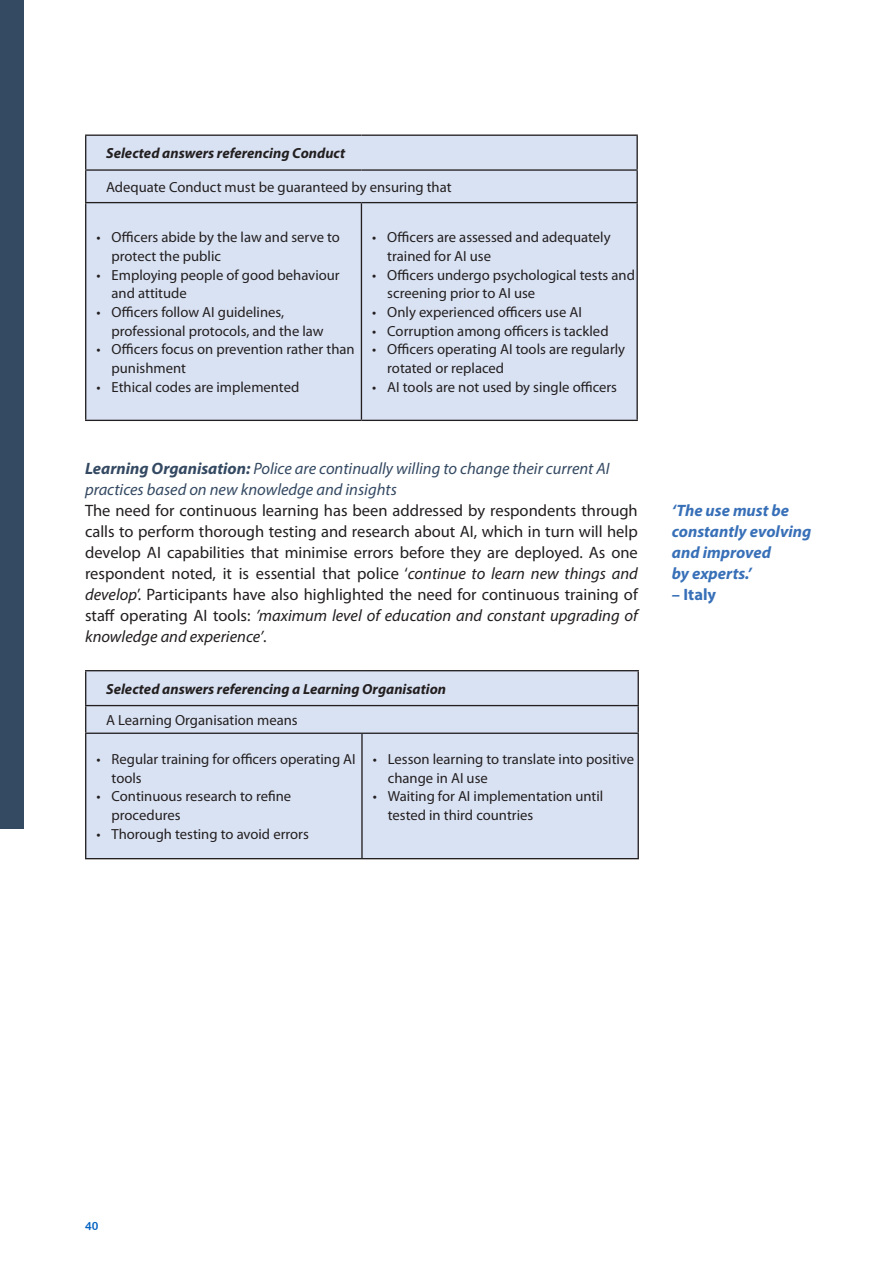
<style>
.page{position:relative;width:893px;height:1263px;background:#fff}
.page>*{position:absolute;margin:0;border:0;box-sizing:border-box;transform-origin:0 0}
.Normal{font:16.5px/21px "Myriad Pro";color:#231f20;text-align:justify}
.Normal-2{font:italic 16.5px "Myriad Pro";color:#344962}
.TOC_Heading{font:italic 700 16.5px/21px "Myriad Pro";color:#3870b8}
.TOC_Heading-2{font:700 16.5px "Myriad Pro";color:#3870b8}
.table_header{font:14.7px/18.6px "Myriad Pro";color:#231f20}
.table_header-2{font:italic 700 14.7px "Myriad Pro";color:#231f20}
.t1{font:11.25px "Arial Rounded MT Bold";color:#0563c1}
.s1{font-weight:700}
.s2{font-style:italic}
</style>
<div class="page">
<div style="left:0;top:0;width:23px;height:829px;background:#344962"></div>
<div style="left:86px;top:136px;width:550px;height:284px;background:#d9e2f3"></div>
<hr style="left:85px;top:134px;width:276px;height:2px;background:#231f20">
<hr style="left:85px;top:136px;width:1px;height:33px;background:#231f20">
<hr style="left:361px;top:134px;width:277px;height:2px;background:#231f20">
<hr style="left:636px;top:136px;width:2px;height:33px;background:#231f20">
<hr style="left:85px;top:169px;width:276px;height:2px;background:#231f20">
<hr style="left:85px;top:171px;width:1px;height:31px;background:#231f20">
<hr style="left:361px;top:169px;width:277px;height:2px;background:#231f20">
<hr style="left:636px;top:171px;width:2px;height:31px;background:#231f20">
<hr style="left:85px;top:202px;width:276px;height:1px;background:#231f20">
<hr style="left:85px;top:203px;width:1px;height:217px;background:#231f20">
<hr style="left:361px;top:202px;width:277px;height:1px;background:#231f20">
<hr style="left:361px;top:203px;width:1px;height:217px;background:#231f20">
<hr style="left:636px;top:203px;width:2px;height:217px;background:#231f20">
<hr style="left:85px;top:420px;width:276px;height:1px;background:#231f20">
<hr style="left:361px;top:420px;width:277px;height:1px;background:#231f20">
<div style="left:86px;top:671px;width:552px;height:187px;background:#d9e2f3"></div>
<hr style="left:85px;top:670px;width:277px;height:1px;background:#231f20">
<hr style="left:85px;top:671px;width:1px;height:34px;background:#231f20">
<hr style="left:362px;top:670px;width:277px;height:1px;background:#231f20">
<hr style="left:638px;top:671px;width:1px;height:34px;background:#231f20">
<hr style="left:85px;top:705px;width:277px;height:1px;background:#231f20">
<svg style="left:85px;top:706px;width:1px;height:26px"></svg>
<hr style="left:362px;top:705px;width:277px;height:1px;background:#231f20">
<svg style="left:638px;top:706px;width:1px;height:26px"></svg>
<hr style="left:85px;top:732px;width:277px;height:2px;background:#231f20">
<hr style="left:85px;top:734px;width:1px;height:124px;background:#231f20">
<hr style="left:362px;top:732px;width:277px;height:2px;background:#231f20">
<hr style="left:361px;top:734px;width:2px;height:124px;background:#231f20">
<hr style="left:638px;top:734px;width:1px;height:124px;background:#231f20">
<hr style="left:85px;top:858px;width:277px;height:1px;background:#231f20">
<hr style="left:362px;top:858px;width:277px;height:1px;background:#231f20">
<p class="table_header-2" style="left:106px;top:144px;width:241px">Selected answers referencing Conduct</p>
<p class="table_header" style="left:106px;top:177px;width:347px">Adequate Conduct must be guaranteed by ensuring that</p>
<p class="table_header" style="left:112px;top:228px;width:230px;text-indent:-15px">• Officers abide by the law and serve to protect the public</p>
<p class="table_header" style="left:112px;top:265px;width:230px;text-indent:-15px">• Employing people of good behaviour and attitude</p>
<p class="table_header" style="left:112px;top:302px;width:214px;text-indent:-15px">• Officers follow AI guidelines, professional protocols, and the law</p>
<p class="table_header" style="left:112px;top:340px;width:245px;text-indent:-15px">• Officers focus on prevention rather than punishment</p>
<p class="table_header" style="left:96px;top:377px;width:204px">• Ethical codes are implemented</p>
<p class="table_header" style="left:387px;top:228px;width:225px;text-indent:-15px">• Officers are assessed and adequately trained for AI use</p>
<p class="table_header" style="left:387px;top:265px;width:249px;text-indent:-15px">• Officers undergo psychological tests and screening prior to AI use</p>
<p class="table_header" style="left:372px;top:302px;width:211px">• Only experienced officers use AI</p>
<p class="table_header" style="left:372px;top:321px;width:238px">• Corruption among officers is tackled</p>
<p class="table_header" style="left:387px;top:340px;width:239px;text-indent:-15px">• Officers operating AI tools are regularly rotated or replaced</p>
<p class="table_header" style="left:372px;top:377px;width:246px">• AI tools are not used by single officers</p>
<p class="Normal-2" style="left:85px;top:458px;width:526px"><span class="s1">Learning Organisation:</span> Police are continually willing to change their current AI</p>
<p class="Normal-2" style="left:85px;top:479px;width:313px">practices based on new knowledge and insights</p>
<p class="Normal" style="left:85px;top:500px;width:554px">The need for continuous learning has been addressed by respondents through calls to perform thorough testing and research about AI, which in turn will help develop AI capabilities that minimise errors before they are deployed. As one respondent noted, it is essential that police ‘<span class="s2">continue to learn new things and develop</span>’. Participants have also highlighted the need for continuous training of staff operating AI tools: <span class="s2">’maximum level of education and constant upgrading of knowledge and experience’</span>.</p>
<p class="table_header-2" style="left:106px;top:679px;width:341px">Selected answers referencing a Learning Organisation</p>
<p class="table_header" style="left:106px;top:710px;width:193px">A Learning Organisation means</p>
<p class="table_header" style="left:112px;top:750px;width:246px;text-indent:-15px">• Regular training for officers operating AI tools</p>
<p class="table_header" style="left:112px;top:787px;width:181px;text-indent:-15px">• Continuous research to refine procedures</p>
<p class="table_header" style="left:96px;top:824px;width:214px">• Thorough testing to avoid errors</p>
<p class="table_header" style="left:388px;top:750px;width:248px;text-indent:-15px">• Lesson learning to translate into positive change in AI use</p>
<p class="table_header" style="left:388px;top:787px;width:217px;text-indent:-15px">• Waiting for AI implementation until tested in third countries</p>
<p class="TOC_Heading" style="left:672px;top:499px;width:141px">‘The use must be constantly evolving and improved<br>by experts.’</p>
<p class="TOC_Heading-2" style="left:672px;top:584px;width:46px">– Italy</p>
<p class="t1" style="left:85px;top:1219px;width:15px">40</p>
</div>
